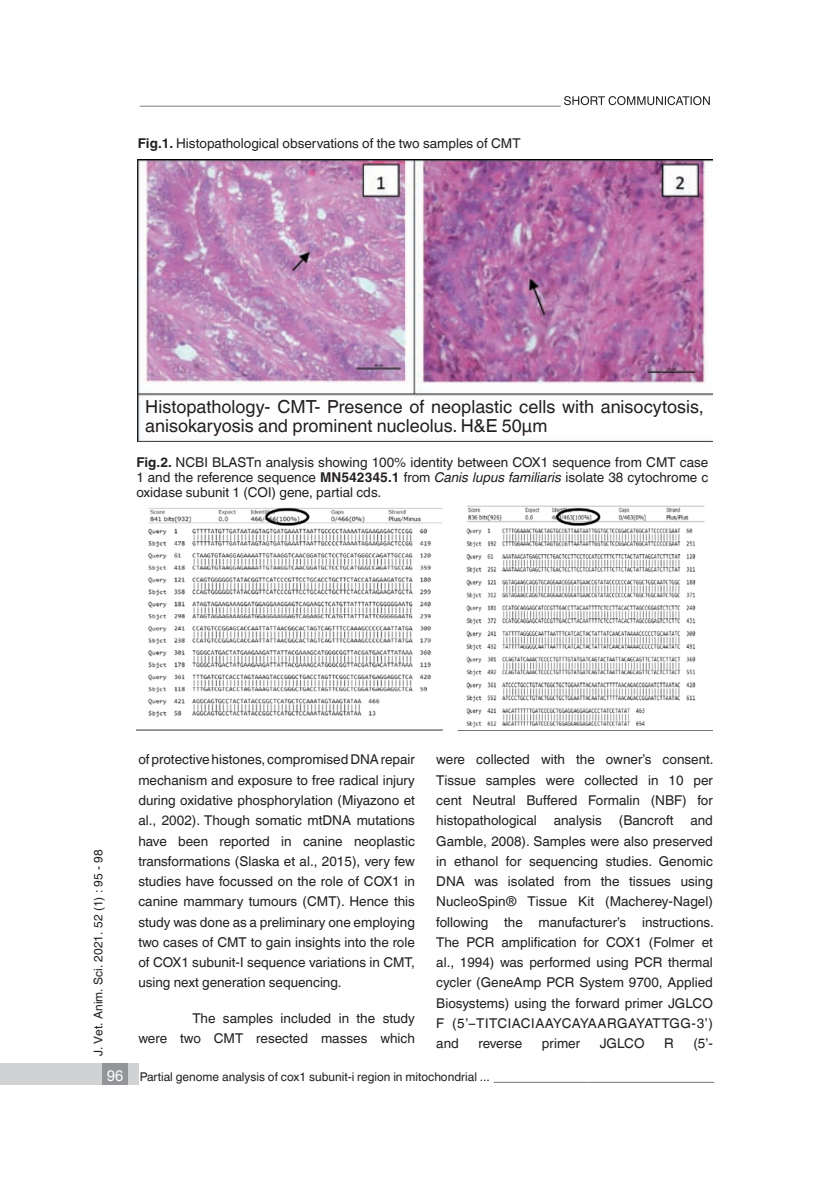
<style>
.page{position:relative;width:830px;height:1191px;background:#fff}
.page>*{position:absolute;margin:0;border:0;box-sizing:border-box;transform-origin:0 0}
.t1{font:18px/19.5px "Helvetica World";color:#231f20}
.t2{font:13.5px/20.2px "Helvetica World";color:#231f20;text-align:justify}
.t3{font:12px "Helvetica World";color:#231f20}
.t4{font:12px "Helvetica";color:#231f20}
.s1{font-weight:700}
.s2{font-style:italic}
.s3{font-family:"Arial";font-size:15px;color:#fff}
</style>
<div class="page">
<img style="left:138px;top:159px;width:574px;height:282px">
<img style="left:136px;top:506px;width:576px;height:225px">
<svg style="left:140px;top:96px;width:569px;height:10px"></svg>
<div style="left:0;top:1063px;width:138px;height:21px;background:#d1d2d4"></div>
<div style="left:102px;top:1063px;width:26px;height:21px;background:#939598"></div>
<p class="t2" style="left:138px;top:133px;width:384px"><span class="s1">Fig.1.</span> Histopathological observations of the two samples of CMT</p>
<h1 class="t1" style="left:145px;top:397px;width:559px">Histopathology- CMT- Presence of neoplastic cells with anisocytosis, anisokaryosis and prominent nucleolus. H&amp;E 50µm</h1>
<p class="t2" style="left:136px;top:455px;width:573px;line-height:15px"><span class="s1">Fig.2.</span> NCBI BLASTn analysis showing 100% identity between COX1 sequence from CMT case 1 and the reference sequence <span class="s1">MN 542345.1</span> from <span class="s2">Canis lupus familiaris</span> isolate 38 cytochrome c oxidase subunit 1 (COI) gene, partial cds.</p>
<p class="t4" style="left:91px;top:1056px;width:208px;rotate:-90deg">J. Vet. Anim. Sci. 2021. 52 (1) : 95 - 98</p>
<p class="t2" style="left:138px;top:749px;width:278px">of protective histones, compromised DNA repair mechanism and exposure to free radical injury during oxidative phosphorylation (Miyazono et al., 2002). Though somatic mtDNA mutations have been reported in canine neoplastic transformations (Slaska et al., 2015), very few studies have focussed on the role of COX1 in canine mammary tumours (CMT). Hence this study was done as a preliminary one employing two cases of CMT to gain insights into the role of COX1 subunit-I sequence variations in CMT, using next generation sequencing.</p>
<p class="t2" style="left:138px;top:1007px;width:278px;text-align:right">The samples included in the study<br>were two CMT resected masses which</p>
<p class="t2" style="left:436px;top:749px;width:279px">were collected with the owner’s consent.<br>Tissue samples were collected in 10 per cent Neutral Buffered Formalin (NBF) for histopathological analysis (Bancroft and Gamble, 2008). Samples were also preserved in ethanol for sequencing studies. Genomic DNA was isolated from the tissues using NucleoSpin® Tissue Kit (Macherey-Nagel) following the manufacturer’s instructions.<br>The PCR amplification for COX1 (Folmer et al., 1994) was performed using PCR thermal cycler (GeneAmp PCR System 9700, Applied Biosystems) using the forward primer JGLCO F (5’–TITCIACIAAYCAYAARGAYATTGG-3’) and</p>
<p class="t2" style="left:478px;top:1033px;width:45px">reverse</p>
<p class="t2" style="left:541px;top:1033px;width:40px">primer</p>
<p class="t2" style="left:599px;top:1033px;width:46px">JGLCO</p>
<p class="t2" style="left:663px;top:1033px;width:11px">R</p>
<p class="t2" style="left:693px;top:1033px;width:21px">(5’-</p>
<p class="t3" style="left:107px;top:1069px;width:608px"><span class="s3">96</span> Partial genome analysis of cox1 subunit-i region in mitochondrial ... _________________________________</p>
</div>
